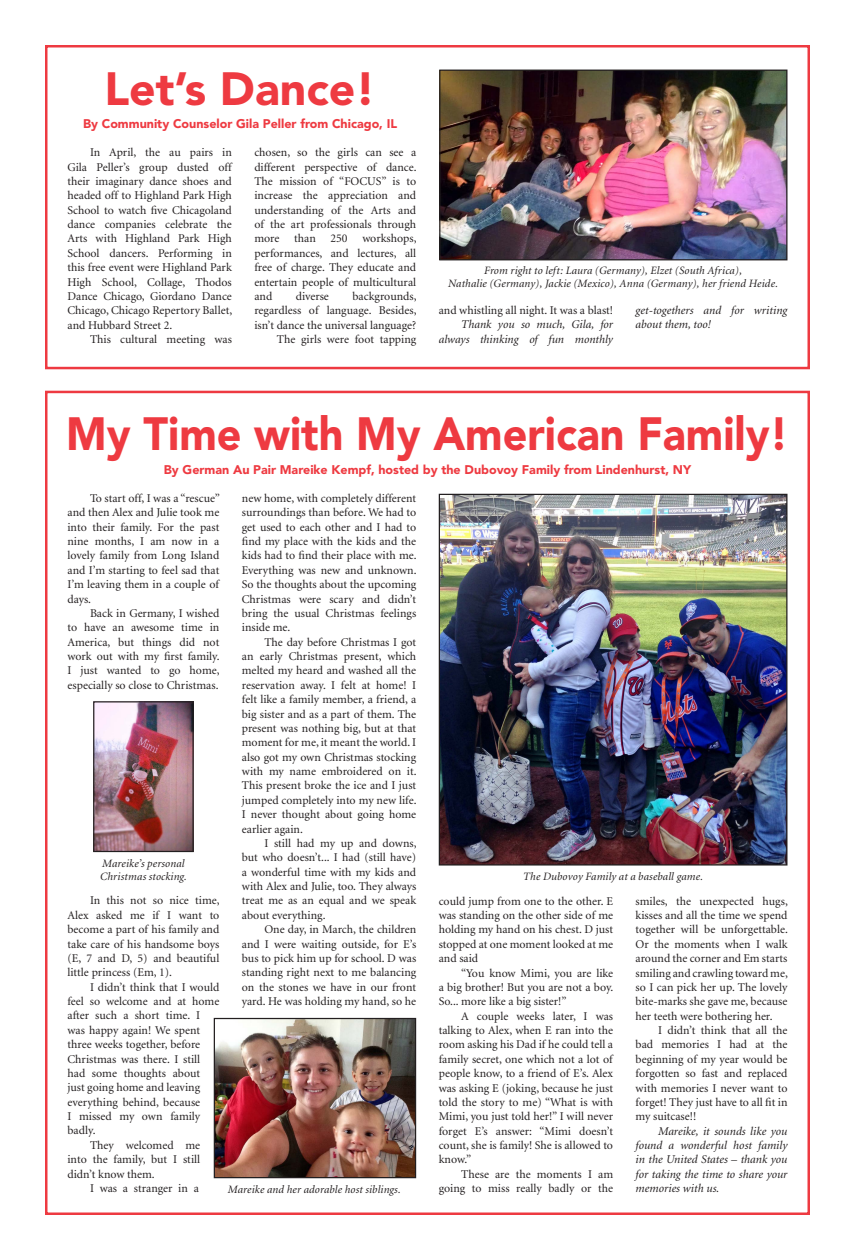
<style>
.page{position:relative;width:855px;height:1260px;background:#fff}
.page>*{position:absolute;margin:0;border:0;box-sizing:border-box;transform-origin:0 0}
.t1{font:900 46.25px "Avenir";color:#ee3a41;scale:.93 1}
.t2{font:900 46.25px "Avenir";color:#ee3a41}
.t3{font:900 12.5px "Avenir";color:#ee3a41}
.t4{font:11.88px/14.4px "Minion";color:#231f20;text-align:justify}
.t5{font:italic 11.88px/14.4px "Minion";color:#231f20;text-align:justify}
.t6{font:italic 11.25px "Minion";letter-spacing:.01em;color:#231f20}
</style>
<div class="page">
<div style="left:45px;top:45px;width:765px;height:324px;border:2px solid #ee3a41"></div>
<img style="left:441px;top:72px;width:345px;height:186px">
<div style="left:439px;top:70px;width:349px;height:190px;border:1px solid #231f20"></div>
<img style="left:95px;top:703px;width:97px;height:147px">
<div style="left:93px;top:701px;width:101px;height:151px;border:1px solid #231f20"></div>
<img style="left:441px;top:496px;width:345px;height:368px">
<div style="left:439px;top:494px;width:349px;height:372px;border:1px solid #231f20"></div>
<img style="left:216px;top:1020px;width:198px;height:156px">
<div style="left:214px;top:1018px;width:202px;height:160px;border:1px solid #231f20"></div>
<p class="t2" style="left:104px;top:61px;width:273px">Let’s Dance!</p>
<p class="t3" style="left:83px;top:117px;width:316px">By Community Counselor Gila Peller from Chicago, IL</p>
<p class="t4" style="left:68px;top:146px;width:166px;text-indent:23px">In April, the au pairs in Gila Peller’s group dusted off their imaginary dance shoes and headed off to Highland Park High School to watch five Chicagoland dance companies celebrate the Arts with Highland Park High School dancers. Performing in this free event were Highland Park High School, Collage, Thodos Dance Chicago, Giordano Dance Chicago, Chicago Repertory Ballet, and Hubbard Street 2.</p>
<p class="t4" style="left:90px;top:333px;width:143px">This cultural meeting was</p>
<p class="t4" style="left:254px;top:146px;width:164px">chosen, so the girls can see a different perspective of dance.<br>The mission of “FOCUS” is to increase the appreciation and understanding of the Arts and of the art professionals through more than 250 workshops, performances, and lectures, all free of charge. They educate and entertain people of multicultural and</p>
<p class="t4" style="left:254px;top:289px;width:164px;text-indent:98px">backgrounds, regardless of language. Besides, isn’t dance the universal language?</p>
<p class="t4" style="left:277px;top:333px;width:141px">The girls were foot tapping</p>
<p class="t4" style="left:296px;top:289px;width:35px">diverse</p>
<p class="t6" style="left:484px;top:265px;width:259px">From right to left: Laura (Germany), Elzet (South Africa),</p>
<p class="t6" style="left:448px;top:278px;width:331px">Nathalie (Germany), Jackie (Mexico), Anna (Germany), her friend Heide.</p>
<p class="t4" style="left:439px;top:303px;width:176px">and whistling all night. It was a blast!</p>
<p class="t5" style="left:439px;top:318px;width:176px;text-align:right">Thank you so much, Gila, for always thinking of fun monthly</p>
<p class="t5" style="left:636px;top:303px;width:153px">get-togethers and for writing about them, too!</p>
<p class="t1" style="left:66px;top:406px;width:778px">My Time with My American Family!</p>
<p class="t3" style="left:164px;top:462px;width:529px">By German Au Pair Mareike Kempf, hosted by the Dubovoy Family from Lindenhurst, NY</p>
<p class="t4" style="left:68px;top:491px;width:154px;text-indent:23px">To start off, I was a “rescue” and then Alex and Julie took me into their family. For the past nine months, I am now in a lovely family from Long Island and I’m starting to feel sad that I’m leaving them in a couple of days.</p>
<p class="t4" style="left:68px;top:606px;width:154px;text-indent:23px">Back in Germany, I wished to have an awesome time in America, but things did not work out with my first family.<br>I just wanted to go home, especially so close to Christmas.</p>
<p class="t4" style="left:242px;top:491px;width:176px">new home, with completely different surroundings than before. We had to get used to each other and I had to find my place with the kids and the kids had to find their place with me.<br>Everything was new and unknown.<br>So the thoughts about the upcoming Christmas were scary and didn’t bring the usual Christmas feelings inside me.</p>
<p class="t4" style="left:242px;top:635px;width:176px;text-indent:23px">The day before Christmas I got an early Christmas present, which melted my heard and washed all the reservation away. I felt at home! I felt like a family member, a friend, a big sister and as a part of them. The present was nothing big, but at that moment for me, it meant the world. I also got my own Christmas stocking with my name embroidered on it.<br>This present broke the ice and I just jumped completely into my new life.<br>I never thought about going home earlier again.</p>
<p class="t4" style="left:242px;top:836px;width:176px;text-indent:23px">I still had my up and downs, but who doesn’t... I had (still have) a wonderful time with my kids and with Alex and Julie, too. They always treat me as an equal and we speak about everything.</p>
<p class="t4" style="left:242px;top:923px;width:176px;text-indent:23px">One day, in March, the children and I were waiting outside, for E’s bus to pick him up for school. D was standing right next to me balancing on the stones we have in our front yard. He was holding my hand, so he</p>
<p class="t6" style="left:102px;top:858px;width:84px">Mareike’s personal</p>
<p class="t6" style="left:100px;top:871px;width:88px">Christmas stocking.</p>
<p class="t6" style="left:523px;top:871px;width:181px">The Dubovoy Family at a baseball game.</p>
<p class="t4" style="left:439px;top:894px;width:176px">could jump from one to the other. E was standing on the other side of me holding my hand on his chest. D just stopped at one moment looked at me and said</p>
<p class="t4" style="left:439px;top:966px;width:176px;text-indent:23px">“You know Mimi, you are like a big brother! But you are not a boy.<br>So... more like a big sister!”</p>
<p class="t4" style="left:439px;top:1009px;width:176px;text-indent:23px">A couple weeks later, I was talking to Alex, when E ran into the room asking his Dad if he could tell a family secret, one which not a lot of people know, to a friend of E’s. Alex was asking E (joking, because he just told the story to me) “What is with Mimi, you just told her!” I will never forget E’s answer: “Mimi doesn’t count, she is family! She is allowed to know.”</p>
<p class="t4" style="left:439px;top:1167px;width:176px;text-align:right">These are the moments I am going to miss really badly or the</p>
<p class="t4" style="left:68px;top:894px;width:154px;text-indent:23px">In this not so nice time, Alex asked me if I want to become a part of his family and take care of his handsome boys (E, 7 and D, 5) and beautiful little princess (Em, 1).</p>
<p class="t4" style="left:68px;top:980px;width:153px;text-align:left;text-indent:23px">I didn’t think that I would feel so welcome and at home after such a short time. I was happy again! We spent three weeks together, before<br>Christmas was there. I still had some thoughts about just going home and leaving everything behind, because<br>I missed my own family badly.</p>
<p class="t4" style="left:68px;top:1138px;width:134px;text-indent:23px">They welcomed me into the family, but I still didn’t know them.</p>
<p class="t4" style="left:90px;top:1181px;width:110px">I was a stranger in a</p>
<p class="t4" style="left:636px;top:894px;width:154px">smiles, the unexpected hugs, kisses and all the time we spend together will be unforgettable.<br>Or the moments when I walk around the corner and Em starts smiling and crawling toward me, so I can pick her up. The lovely bite-marks she gave me, because her teeth were bothering her.</p>
<p class="t4" style="left:636px;top:1024px;width:153px;text-indent:23px">I didn’t think that all the bad memories I had at the beginning of my year would be forgotten so fast and replaced with memories I never want to forget! They just have to all fit in my suitcase!!</p>
<p class="t5" style="left:636px;top:1124px;width:153px;text-indent:22px">Mareike, it sounds like you found a wonderful host family in the United States – thank you for taking the time to share your memories with us.</p>
<p class="t6" style="left:228px;top:1184px;width:175px">Mareike and her adorable host siblings.</p>
</div>
